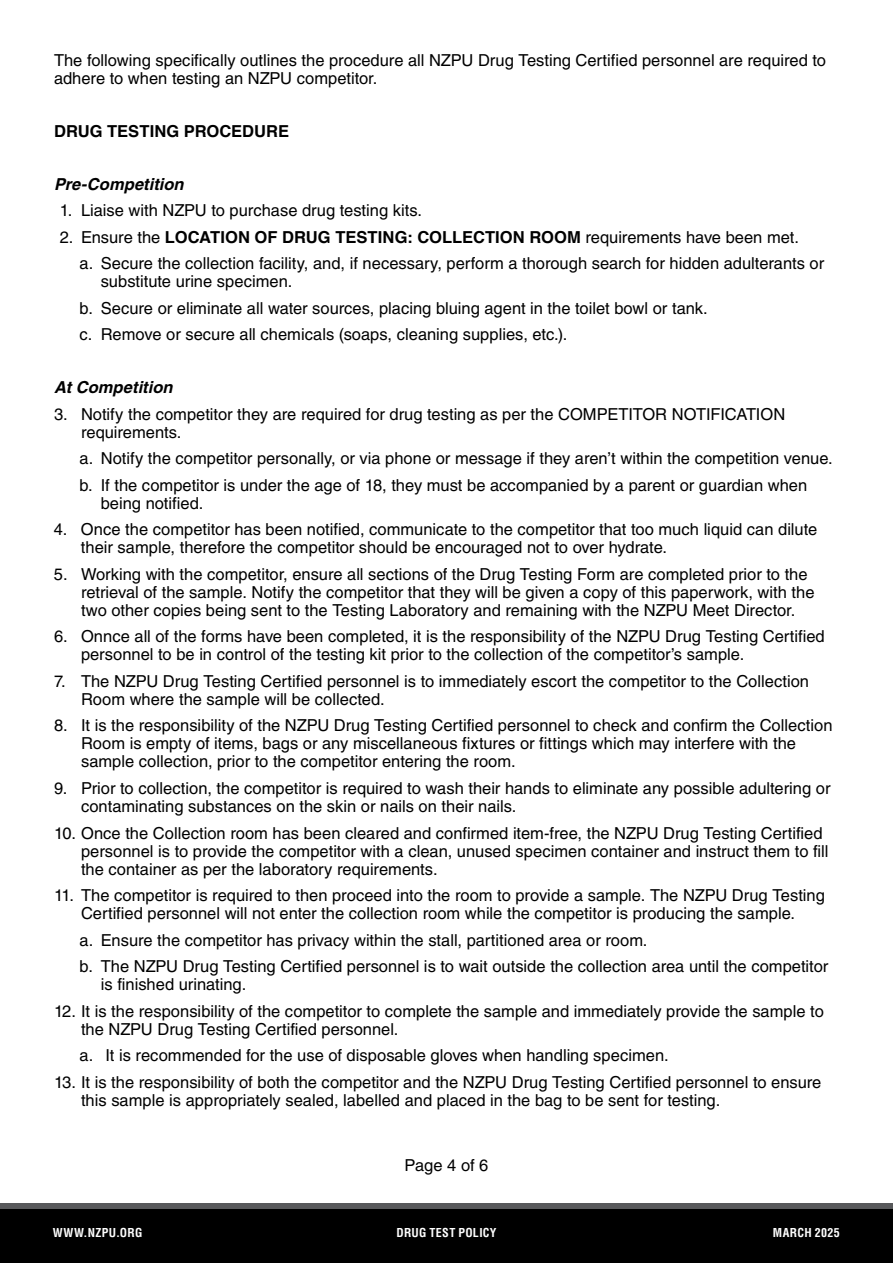
<style>
.page{position:relative;width:893px;height:1263px;background:#fff}
.page>*{position:absolute;margin:0;border:0;box-sizing:border-box;transform-origin:0 0}
.t1{font:16.5px/18px "Helvetica";color:#000}
.t2{font:italic 700 16.5px "Helvetica";color:#000}
.t3{font:700 16.5px "Helvetica";letter-spacing:.005em;color:#000}
.t4{font:700 condensed 12px "Helvetica";letter-spacing:.03em;color:#fff}
.s1{font-weight:700}
</style>
<div class="page">
<div style="left:0;top:1209px;width:893px;height:54px;background:#000"></div>
<div style="left:0;top:1204px;width:893px;height:5px;background:#58595b"></div>
<p class="t1" style="left:54px;top:51px;width:774px">The following specifically outlines the procedure all NZPU Drug Testing Certified personnel are required to adhere to when testing an NZPU competitor.</p>
<p class="t3" style="left:54px;top:121px;width:237px">DRUG TESTING PROCEDURE</p>
<p class="t2" style="left:54px;top:174px;width:131px">Pre-Competition</p>
<p class="t1" style="left:60px;top:202px;width:364px">1. Liaise with NZPU to purchase drug testing kits.</p>
<p class="t1" style="left:80px;top:224px;width:746px;line-height:26.5px;text-indent:-20px">2. Ensure the <span class="s1">LOCATION OF DRUG TESTING: COLLECTION ROOM</span> requirements have been met.<br>a. Secure the collection facility, and, if necessary, perform a thorough search for hidden adulterants or</p>
<p class="t1" style="left:80px;top:268px;width:630px;line-height:26.5px;text-indent:21px">substitute urine specimen.<br>b. Secure or eliminate all water sources, placing bluing agent in the toilet bowl or tank. c. Remove or secure all chemicals (soaps, cleaning supplies, etc.).</p>
<p class="t2" style="left:54px;top:378px;width:120px">At Competition</p>
<p class="t1" style="left:81px;top:405px;width:706px;text-indent:-27px">3. Notify the competitor they are required for drug testing as per the COMPETITOR NOTIFICATION requirements.</p>
<p class="t1" style="left:80px;top:445px;width:755px;line-height:26.5px">a. Notify the competitor personally, or via phone or message if they aren’t within the competition venue. b. If the competitor is under the age of 18, they must be accompanied by a parent or guardian when</p>
<p class="t1" style="left:101px;top:494px;width:104px">being notified.</p>
<p class="t1" style="left:81px;top:521px;width:738px;text-indent:-27px">4. Once the competitor has been notified, communicate to the competitor that too much liquid can dilute their sample, therefore the competitor should be encouraged not to over hydrate.</p>
<p class="t1" style="left:81px;top:565px;width:735px;text-indent:-27px">5. Working with the competitor, ensure all sections of the Drug Testing Form are completed prior to the retrieval of the sample. Notify the competitor that they will be given a copy of this paperwork, with the two other copies being sent to the Testing Laboratory and remaining with the NZPU Meet Director.</p>
<p class="t1" style="left:81px;top:628px;width:745px;text-indent:-27px">6. Onnce all of the forms have been completed, it is the responsibility of the NZPU Drug Testing Certified personnel to be in control of the testing kit prior to the collection of the competitor’s sample.</p>
<p class="t1" style="left:81px;top:672px;width:730px;text-indent:-27px">7. The NZPU Drug Testing Certified personnel is to immediately escort the competitor to the Collection<br>Room where the sample will be collected.</p>
<p class="t1" style="left:81px;top:717px;width:753px;text-indent:-27px">8. It is the responsibility of the NZPU Drug Testing Certified personnel to check and confirm the Collection<br>Room is empty of items, bags or any miscellaneous fixtures or fittings which may interfere with the sample collection, prior to the competitor entering the room.</p>
<p class="t1" style="left:81px;top:779px;width:751px;text-indent:-27px">9. Prior to collection, the competitor is required to wash their hands to eliminate any possible adultering or contaminating substances on the skin or nails on their nails.</p>
<p class="t1" style="left:81px;top:824px;width:749px;text-indent:-27px">10. Once the Collection room has been cleared and confirmed item-free, the NZPU Drug Testing Certified personnel is to provide the competitor with a clean, unused specimen container and instruct them to fill the container as per the laboratory requirements.</p>
<p class="t1" style="left:54px;top:886px;width:772px;text-align:center">11. The competitor is required to then proceed into the room to provide a sample. The NZPU Drug Testing<br>Certified personnel will not enter the collection room while the competitor is producing the sample.</p>
<p class="t1" style="left:80px;top:926px;width:750px;line-height:26.5px">a. Ensure the competitor has privacy within the stall, partitioned area or room.<br>b. The NZPU Drug Testing Certified personnel is to wait outside the collection area until the competitor</p>
<p class="t1" style="left:101px;top:975px;width:147px">is finished urinating.</p>
<p class="t1" style="left:81px;top:1002px;width:744px;text-indent:-27px">12. It is the responsibility of the competitor to complete the sample and immediately provide the sample to the NZPU Drug Testing Certified personnel.</p>
<p class="t1" style="left:80px;top:1046px;width:591px">a. It is recommended for the use of disposable gloves when handling specimen.</p>
<p class="t1" style="left:81px;top:1073px;width:742px;text-indent:-27px">13. It is the responsibility of both the competitor and the NZPU Drug Testing Certified personnel to ensure this sample is appropriately sealed, labelled and placed in the bag to be sent for testing.</p>
<p class="t1" style="left:405px;top:1156px;width:85px">Page 4 of 6</p>
<p class="t4" style="left:53px;top:1225px;width:91px">WWW.NZPU.ORG</p>
<p class="t4" style="left:396px;top:1225px;width:102px">DRUG TEST POLICY</p>
<p class="t4" style="left:773px;top:1225px;width:69px">MARCH 2025</p>
<p class="t4" style="left:88px;top:1225px;width:16px">UK</p>
</div>
